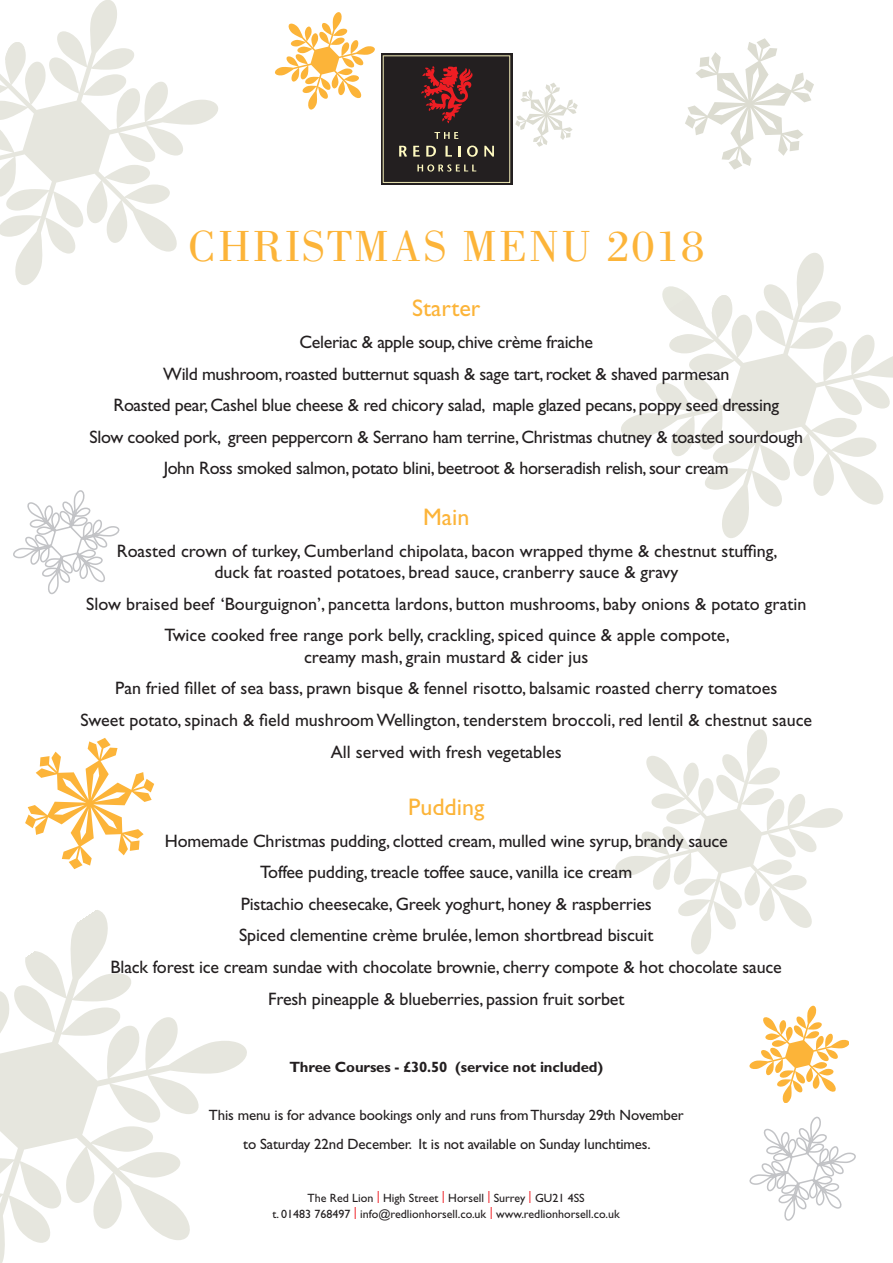
<style>
.page{position:relative;width:893px;height:1263px;background:#fff}
.page>*{position:absolute;margin:0;border:0;box-sizing:border-box;transform-origin:0 0}
.Default{font:45px "Bodoni";letter-spacing:.05em;color:#fcb439}
.Default-2{font:24px "Gill Sans";color:#fcb439}
.CM4{font:24px "Gill Sans";color:#fcb439}
.Default-3{font:18px/21.6px "Gill Sans";color:#231f20;text-align:center}
.CM9{font:18px "Gill Sans";letter-spacing:-.01em;color:#231f20}
.CM4-2{font:18px "Gill Sans";letter-spacing:-.02em;color:#231f20}
.CM9-2{font:14.85px/28.5px "Gill Sans";letter-spacing:-.01em;color:#231f20;text-align:center}
.CM9-3{font:700 14.85px "Gill Sans";letter-spacing:-.01em;color:#231f20}
.BODY2{font:12px "Gill Sans";color:#231f20}
.s1{color:#ee1d23}
</style>
<div class="page">
<svg style="left:615px;top:743px;width:140px;height:211px"></svg>
<svg style="left:685px;top:38px;width:129px;height:132px"></svg>
<svg style="left:0;top:0;width:179px;height:285px"></svg>
<svg style="left:13px;top:490px;width:106px;height:105px"></svg>
<svg style="left:275px;top:18px;width:87px;height:92px"></svg>
<svg style="left:0;top:1021px;width:247px;height:242px"></svg>
<svg style="left:0;top:910px;width:175px;height:285px"></svg>
<svg style="left:750px;top:1116px;width:106px;height:105px"></svg>
<svg style="left:621px;top:270px;width:187px;height:268px"></svg>
<svg style="left:749px;top:1012px;width:88px;height:91px"></svg>
<svg style="left:25px;top:738px;width:129px;height:131px"></svg>
<div style="left:381px;top:53px;width:131px;height:132px;background:linear-gradient(to right,#231f20,#231f20)"></div>
<svg style="left:383px;top:55px;width:195px;height:128px"></svg>
<p class="Default" style="left:188px;top:221px;width:517px">CHRISTMAS MENU 2018</p>
<p class="Default-2" style="left:412px;top:295px;width:70px">Starter</p>
<p class="CM4-2" style="left:300px;top:332px;width:295px">Celeriac &amp; apple soup, chive crème fraiche</p>
<p class="CM4-2" style="left:163px;top:363px;width:568px">Wild mushroom, roasted butternut squash &amp; sage tart, rocket &amp; shaved parmesan</p>
<p class="CM4-2" style="left:114px;top:395px;width:667px">Roasted pear, Cashel blue cheese &amp; red chicory salad, maple glazed pecans, poppy seed dressing</p>
<p class="CM4-2" style="left:90px;top:426px;width:715px">Slow cooked pork, green peppercorn &amp; Serrano ham terrine, Christmas chutney &amp; toasted sourdough</p>
<p class="CM4-2" style="left:164px;top:458px;width:566px">John Ross smoked salmon, potato blini, beetroot &amp; horseradish relish, sour cream</p>
<p class="CM4" style="left:423px;top:503px;width:48px">Main</p>
<p class="Default-3" style="left:117px;top:540px;width:662px">Roasted crown of turkey, Cumberland chipolata, bacon wrapped thyme &amp; chestnut stuffing, duck fat roasted potatoes, bread sauce, cranberry sauce &amp; gravy</p>
<p class="Default-3" style="left:86px;top:593px;width:722px">Slow braised beef ‘Bourguignon’, pancetta lardons, button mushrooms, baby onions &amp; potato gratin</p>
<p class="Default-3" style="left:165px;top:624px;width:567px">Twice cooked free range pork belly, crackling, spiced quince &amp; apple compote, creamy mash, grain mustard &amp; cider jus</p>
<p class="Default-3" style="left:115px;top:678px;width:663px">Pan fried fillet of sea bass, prawn bisque &amp; fennel risotto, balsamic roasted cherry tomatoes</p>
<p class="Default-3" style="left:80px;top:709px;width:733px">Sweet potato, spinach &amp; field mushroom Wellington, tenderstem broccoli, red lentil &amp; chestnut sauce</p>
<p class="Default-3" style="left:331px;top:741px;width:232px">All served with fresh vegetables</p>
<p class="Default-2" style="left:408px;top:793px;width:77px">Pudding</p>
<p class="CM9" style="left:165px;top:830px;width:564px">Homemade Christmas pudding, clotted cream, mulled wine syrup, brandy sauce</p>
<p class="CM9" style="left:260px;top:862px;width:373px">Toffee pudding, treacle toffee sauce, vanilla ice cream</p>
<p class="CM9" style="left:241px;top:893px;width:413px">Pistachio cheesecake, Greek yoghurt, honey &amp; raspberries</p>
<p class="CM9" style="left:239px;top:925px;width:416px">Spiced clementine crème brulée, lemon shortbread biscuit</p>
<p class="CM9" style="left:111px;top:956px;width:673px">Black forest ice cream sundae with chocolate brownie, cherry compote &amp; hot chocolate sauce</p>
<p class="CM9" style="left:268px;top:988px;width:358px">Fresh pineapple &amp; blueberries, passion fruit sorbet</p>
<p class="CM9-3" style="left:289px;top:1058px;width:315px">Three Courses - £30.50 (service not included)</p>
<p class="CM9-2" style="left:209px;top:1101px;width:476px">This menu is for advance bookings only and runs from Thursday 29th November to Saturday 22nd December. It is not available on Sunday lunchtimes.</p>
<p class="BODY2" style="left:307px;top:1190px;width:279px">The Red Lion <span class="s1">|</span> High Street <span class="s1">|</span> Horsell <span class="s1">|</span> Surrey <span class="s1">|</span> GU21 4SS</p>
<p class="BODY2" style="left:272px;top:1206px;width:349px">t. 01483 768497 <span class="s1">|</span> info@redlionhorsell.co.uk <span class="s1">|</span> www.redlionhorsell.co.uk</p>
</div>
